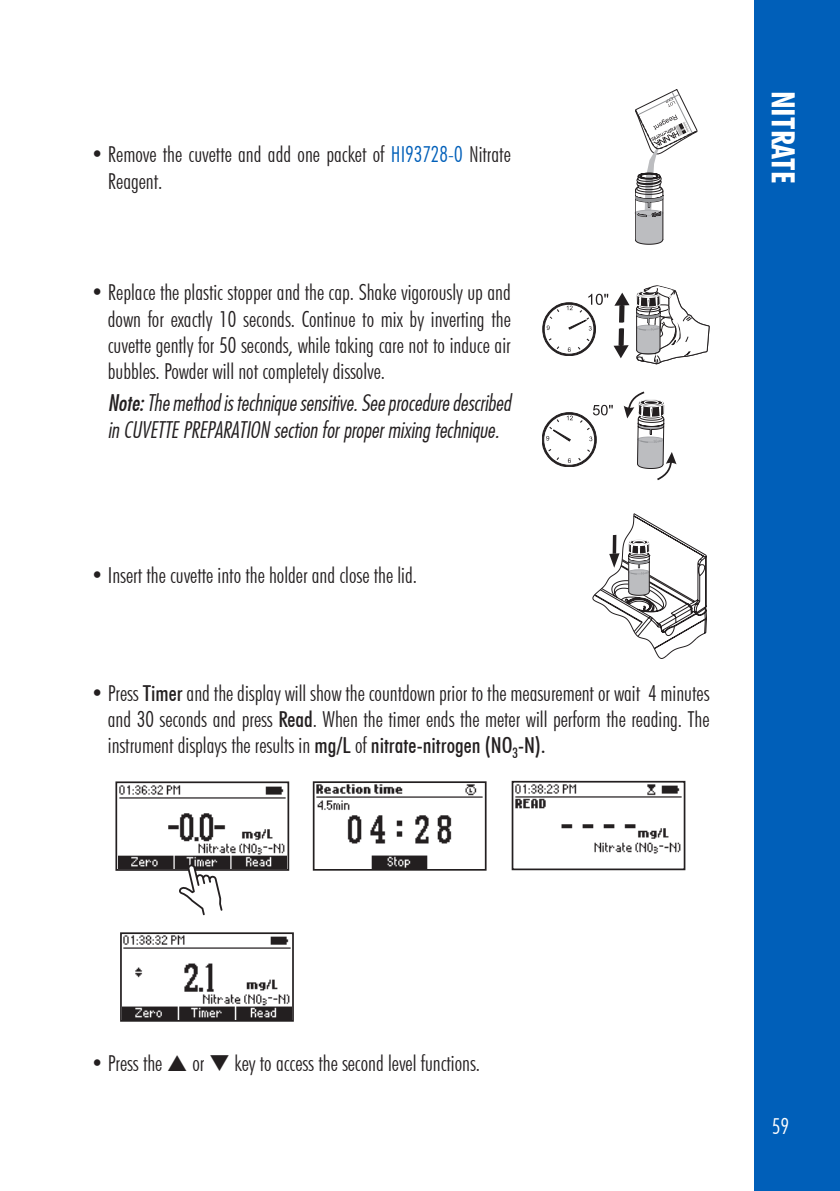
<style>
.page{position:relative;width:840px;height:1191px;background:#fff}
.page>*{position:absolute;margin:0;border:0;box-sizing:border-box;transform-origin:0 0}
.t1{font:700 condensed 32px "Futura BT";color:#fff}
.t2{font:300 condensed 22px/26.4px "Futura BT";color:#231f20;text-align:justify}
.t3{font:22px/26.4px "Futura Lt Cn BT Italic";color:#231f20}
.t4{font:300 condensed 22px "Futura BT";color:#fff}
.s1{color:#005fb9}
.s2{font-family:"Futura Md Cn BT Italic"}
.s3{font-weight:500}
</style>
<div class="page">
<div style="left:754px;top:0;width:85px;height:1191px;background:#005fb9"></div>
<div style="left:115px;top:781px;width:174px;height:89px;border:2px solid #231f20"></div>
<img style="left:118px;top:785px;width:168px;height:83px">
<svg style="left:179px;top:864px;width:43px;height:51px"></svg>
<div style="left:312px;top:781px;width:174px;height:89px;border:2px solid #231f20"></div>
<img style="left:315px;top:784px;width:168px;height:84px">
<div style="left:511px;top:781px;width:174px;height:89px;border:2px solid #231f20"></div>
<img style="left:514px;top:783px;width:168px;height:71px">
<div style="left:120px;top:932px;width:174px;height:89px;border:2px solid #231f20"></div>
<img style="left:123px;top:935px;width:168px;height:84px">
<svg style="left:634px;top:89px;width:63px;height:155px"></svg>
<svg style="left:636px;top:285px;width:72px;height:79px"></svg>
<svg style="left:542px;top:293px;width:87px;height:65px"></svg>
<svg style="left:623px;top:391px;width:53px;height:89px"></svg>
<svg style="left:542px;top:405px;width:70px;height:62px"></svg>
<svg style="left:592px;top:513px;width:114px;height:146px"></svg>
<p class="t2" style="left:108px;top:141px;width:404px;text-indent:-17px">• Remove the cuvette and add one packet of <span class="s1">HI93728-0</span> Nitrate<br>Reagent.</p>
<p class="t2" style="left:108px;top:279px;width:404px;text-indent:-17px">• Replace the plastic stopper and the cap. Shake vigorously up and down for exactly 10 seconds. Continue to mix by inverting the cuvette gently for 50 seconds, while taking care not to induce air bubbles. Powder will not completely dissolve.</p>
<p class="t3" style="left:108px;top:390px;width:404px"><span class="s2">Note:</span> The method is technique sensitive. See procedure described in CUVETTE PREPARATION section for proper mixing technique.</p>
<p class="t2" style="left:91px;top:562px;width:327px">• Insert the cuvette into the holder and close the lid.</p>
<p class="t2" style="left:108px;top:679px;width:602px;text-indent:-17px">• Press <span class="s3">Timer</span> and the display will show the countdown prior to the measurement or wait 4 minutes and 30 seconds and press <span class="s3">Read</span>. When the timer ends the meter will perform the reading. The instrument displays the results in <span class="s3">mg/L</span> of <span class="s3">nitrate-nitrogen (NO</span><sub>3</sub><span class="s3">-N).</span></p>
<h1 class="t1" style="left:802px;top:91px;width:94px;rotate:90deg">NITRATE</h1>
<p class="t2" style="left:91px;top:1049px;width:73px">• Press the</p>
<p class="t2" style="left:192px;top:1049px;width:289px">or ❑ key to access the second level functions.</p>
<p class="t4" style="left:771px;top:1113px;width:19px">59</p>
</div>
